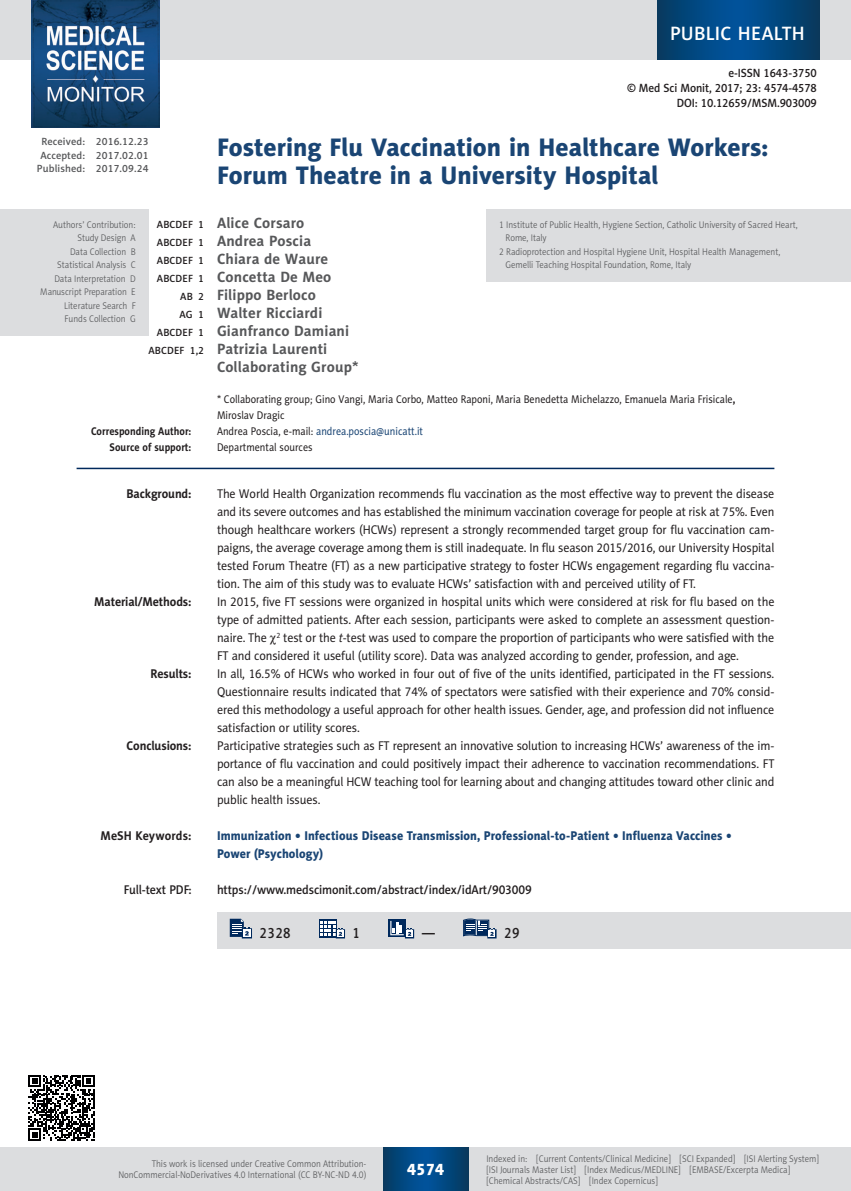
<style>
.page{position:relative;width:851px;height:1191px;background:#fff}
.page>*{position:absolute;margin:0;border:0;box-sizing:border-box;transform-origin:0 0}
.MSM_Tytul{font:25.5px/28.5px "Naomi Sans EFN Heavy";color:#1a4574}
.t1{font:19.5px "Naomi Sans EFN Medium";letter-spacing:.015em;color:#fff}
.t2{font:16.5px "Naomi Sans EFN Heavy";color:#fff}
.MSM_Autorzy{font:700 15px "Naomi Sans EFN";letter-spacing:.01em;color:#57585a}
.MSM_dane{font:15px "Naomi Sans EFN Medium";letter-spacing:.03em;color:#231f20;scale:.9 1}
.MSM_Summary_body{font:12.75px/18px "Naomi Sans EFN";letter-spacing:-.01em;color:#231f20;text-align:justify;scale:.95 1}
.MSM_keywords{font:12.75px/18px "Naomi Sans EFN Heavy";letter-spacing:.005em;color:#1a4574;scale:.95 1}
.MSM_full_text_pdf{font:12.75px "Naomi Sans EFN Medium";letter-spacing:-.01em;color:#231f20;scale:.95 1}
.MSM_Summary_body-2{font:700 12.75px "Naomi Sans EFN";letter-spacing:-.01em;color:#231f20;scale:.95 1}
.MSM_keywords-2{font:700 12.75px "Naomi Sans EFN";letter-spacing:.005em;color:#231f20;scale:.95 1}
.MSM_full_text_pdf-2{font:12px "Naomi Sans EFN Medium";letter-spacing:-.01em;color:#231f20;scale:.95 1}
.MSM_Adres{font:11.25px/15.8px "Naomi Sans EFN";color:#231f20;scale:.9 1}
.MSM_Adres-2{font:11.25px "Naomi Sans EFN";color:#1a4574;scale:.9 1}
.MSM_Adres-3{font:700 11.25px "Naomi Sans EFN";color:#231f20;scale:.9 1}
.MSM_Support{font:11.25px "Naomi Sans EFN";color:#231f20;scale:.9 1}
.MSM_Support-2{font:700 11.25px "Naomi Sans EFN";color:#231f20;scale:.9 1}
.t3{font:10.5px "Naomi Sans EFN Medium";letter-spacing:.01em;color:#57585a}
.MSM_Afiliacja{font:9.75px/13.5px "Naomi Sans EFN Light";color:#57585a;scale:.9 1}
.MSM_pagina_sygnatura{font:9.75px/11.2px "Naomi Sans EFN Light";color:#57585a;text-align:right;scale:.9 1}
.s1{font-family:"Naomi Sans EFN Medium";font-weight:400;font-size:10.5px;color:#231f20}
.s2{font-weight:700}
.s3{color:#231f20}
.s4{font-family:"Standard Sym L"}
.s5{font-style:italic}
</style>
<div class="page">
<div style="left:217px;top:912px;width:633px;height:36px;background:#dcdddf"></div>
<svg style="left:230px;top:918px;width:22px;height:20px"></svg>
<div style="left:319px;top:919px;width:17px;height:18px;background:#00295c"></div>
<svg style="left:320px;top:920px;width:25px;height:18px"></svg>
<div style="left:388px;top:919px;width:18px;height:18px;background:#00295c"></div>
<svg style="left:390px;top:921px;width:24px;height:17px"></svg>
<svg style="left:463px;top:918px;width:33px;height:20px"></svg>
<hr style="left:77px;top:468px;width:697px;height:1px;background:#00295c">
<div style="left:0;top:210px;width:148px;height:126px;background:#dcdddf"></div>
<div style="left:486px;top:210px;width:364px;height:72px;background:#dcdddf"></div>
<svg style="left:28px;top:1075px;width:67px;height:66px"></svg>
<hr style="left:850px;top:0;width:1px;height:60px;background:#dcdddf">
<div style="left:0;top:1148px;width:850px;height:43px;background:#dcdddf"></div>
<svg style="left:383px;top:1147px;width:85px;height:43px;background:#02477e"></svg>
<div style="left:0;top:0;width:850px;height:60px;background:#dcdddf"></div>
<svg style="left:657px;top:0;width:162px;height:60px;background:#02477e"></svg>
<img style="left:32px;top:0;width:127px;height:128px">
<h2 class="t1" style="left:670px;top:22px;width:136px">PUBLIC HEALTH</h2>
<p class="MSM_full_text_pdf-2" style="left:728px;top:66px;width:95px">e-ISSN 1643-3750</p>
<p class="MSM_full_text_pdf-2" style="left:627px;top:81px;width:201px">© Med Sci Monit, 2017; 23: 4574-4578</p>
<p class="MSM_full_text_pdf-2" style="left:676px;top:96px;width:149px">DOI: 10.12659/MSM.903009</p>
<p class="MSM_Tytul" style="left:217px;top:132px;width:553px">Fostering Flu Vaccination in Healthcare Workers:<br>Forum Theatre in a University Hospital</p>
<p class="MSM_Autorzy" style="left:157px;top:214px;width:149px"><span class="s1">ABCDEF 1</span> Alice Corsaro</p>
<p class="MSM_Autorzy" style="left:157px;top:232px;width:156px"><span class="s1">ABCDEF 1</span> Andrea Poscia</p>
<p class="MSM_Autorzy" style="left:157px;top:250px;width:173px"><span class="s1">ABCDEF 1</span> Chiara de Waure</p>
<p class="MSM_Autorzy" style="left:157px;top:268px;width:176px"><span class="s1">ABCDEF 1</span> Concetta De Meo</p>
<p class="MSM_Autorzy" style="left:180px;top:286px;width:137px"><span class="s1">AB 2</span> Filippo Berloco</p>
<p class="MSM_Autorzy" style="left:179px;top:304px;width:144px"><span class="s1">AG 1</span> Walter Ricciardi</p>
<p class="MSM_Autorzy" style="left:157px;top:322px;width:194px"><span class="s1">ABCDEF 1</span> Gianfranco Damiani</p>
<p class="MSM_Autorzy" style="left:148px;top:340px;width:180px"><span class="s1">ABCDEF 1,2</span> Patrizia Laurenti</p>
<p class="MSM_Autorzy" style="left:217px;top:358px;width:143px">Collaborating Group*</p>
<p class="MSM_Adres" style="left:217px;top:392px;width:577px">* Collaborating group; Gino Vangi, Maria Corbo, Matteo Raponi, Maria Benedetta Michelazzo, Emanuela Maria Frisicale<span class="s2">,<br></span>Miroslav Dragic</p>
<p class="MSM_Adres-3" style="left:91px;top:424px;width:113px">Corresponding Author:</p>
<p class="MSM_Adres-2" style="left:217px;top:424px;width:230px"><span class="s3">Andrea Poscia, e-mail:</span> andrea.poscia@unicatt.it</p>
<p class="MSM_Support-2" style="left:110px;top:440px;width:92px">Source of support:</p>
<p class="MSM_Support" style="left:217px;top:440px;width:108px">Departmental sources</p>
<p class="MSM_Summary_body-2" style="left:126px;top:486px;width:70px">Background:</p>
<p class="MSM_Summary_body" style="left:217px;top:485px;width:588px">The World Health Organization recommends flu vaccination as the most effective way to prevent the disease and its severe outcomes and has established the minimum vaccination coverage for people at risk at 75%. Even though healthcare workers (HCWs) represent a strongly recommended target group for flu vaccination cam&shy;paigns, the average coverage among them is still inadequate. In flu season 2015/2016, our University Hospital tested Forum Theatre (FT) as a new participative strategy to foster HCWs engagement regarding flu vaccina&shy;tion. The aim of this study was to evaluate HCWs’ satisfaction with and perceived utility of FT.</p>
<p class="MSM_Summary_body-2" style="left:94px;top:594px;width:104px">Material/Methods:</p>
<p class="MSM_Summary_body" style="left:217px;top:593px;width:588px">In 2015, five FT sessions were organized in hospital units which were considered at risk for flu based on the type of admitted patients. After each session, participants were asked to complete an assessment question&shy;naire. The <span class="s4">c</span><sup>2</sup> test or the <span class="s5">t</span>-test was used to compare the proportion of participants who were satisfied with the FT and considered it useful (utility score). Data was analyzed according to gender, profession, and age.</p>
<p class="MSM_Summary_body-2" style="left:150px;top:666px;width:45px">Results:</p>
<p class="MSM_Summary_body" style="left:217px;top:665px;width:588px">In all, 16.5% of HCWs who worked in four out of five of the units identified, participated in the FT sessions.<br>Questionnaire results indicated that 74% of spectators were satisfied with their experience and 70% consid&shy;ered this methodology a useful approach for other health issues. Gender, age, and profession did not influence satisfaction or utility scores.</p>
<p class="MSM_Summary_body-2" style="left:127px;top:738px;width:70px">Conclusions:</p>
<p class="MSM_Summary_body" style="left:217px;top:737px;width:588px">Participative strategies such as FT represent an innovative solution to increasing HCWs’ awareness of the im&shy;portance of flu vaccination and could positively impact their adherence to vaccination recommendations. FT can also be a meaningful HCW teaching tool for learning about and changing attitudes toward other clinic and public health issues.</p>
<p class="MSM_keywords-2" style="left:100px;top:828px;width:97px">MeSH Keywords:</p>
<p class="MSM_keywords" style="left:217px;top:826px;width:543px">Immunization • Infectious Disease Transmission, Professional-to-Patient • Influenza Vaccines •<br>Power (Psychology)</p>
<p class="MSM_full_text_pdf" style="left:124px;top:882px;width:73px">Full-text PDF:</p>
<p class="MSM_full_text_pdf" style="left:217px;top:882px;width:333px">https://www.medscimonit.com/abstract/index/idArt/903009</p>
<p class="t3" style="left:41px;top:136px;width:109px">Received: 2016.12.23</p>
<p class="t3" style="left:40px;top:149px;width:110px">Accepted: 2017.02.01</p>
<p class="t3" style="left:37px;top:163px;width:113px">Published: 2017.09.24</p>
<p class="MSM_Afiliacja" style="left:53px;top:218px;width:93px">Authors’ Contribution:</p>
<p class="MSM_Afiliacja" style="left:77px;top:231px;width:66px">Study Design A</p>
<p class="MSM_Afiliacja" style="left:70px;top:245px;width:74px">Data Collection B</p>
<p class="MSM_Afiliacja" style="left:57px;top:258px;width:89px">Statistical Analysis C</p>
<p class="MSM_Afiliacja" style="left:54px;top:272px;width:92px">Data Interpretation D</p>
<p class="MSM_Afiliacja" style="left:40px;top:285px;width:107px">Manuscript Preparation E</p>
<p class="MSM_Afiliacja" style="left:64px;top:299px;width:81px">Literature Search F</p>
<p class="MSM_Afiliacja" style="left:65px;top:312px;width:80px">Funds Collection G</p>
<p class="MSM_Afiliacja" style="left:505px;top:218px;width:326px;text-indent:-6px">1 Institute of Public Health, Hygiene Section, Catholic University of Sacred Heart,<br>Rome, Italy</p>
<p class="MSM_Afiliacja" style="left:505px;top:245px;width:307px;text-indent:-6px">2 Radioprotection and Hospital Hygiene Unit, Hospital Health Management,<br>Gemelli Teaching Hospital Foundation, Rome, Italy</p>
<p class="MSM_dane" style="left:259px;top:924px;width:36px">2328</p>
<p class="MSM_dane" style="left:352px;top:924px;width:10px">1</p>
<p class="MSM_dane" style="left:421px;top:924px;width:16px">—</p>
<p class="MSM_dane" style="left:504px;top:924px;width:19px">29</p>
<p class="MSM_pagina_sygnatura" style="left:118px;top:1158px;width:277px">This work is licensed under Creative Common Attribution-<br>NonCommercial-NoDerivatives 4.0 International (CC BY-NC-ND 4.0)</p>
<p class="t2" style="left:406px;top:1159px;width:39px">4574</p>
<p class="MSM_Afiliacja" style="left:486px;top:1152px;width:371px;line-height:11.2px">Indexed in: [Current Contents/Clinical Medicine] [SCI Expanded] [ISI Alerting System] [ISI Journals Master List] [Index Medicus/MEDLINE] [EMBASE/Excerpta Medica] [Chemical Abstracts/CAS] [Index Copernicus]</p>
</div>
